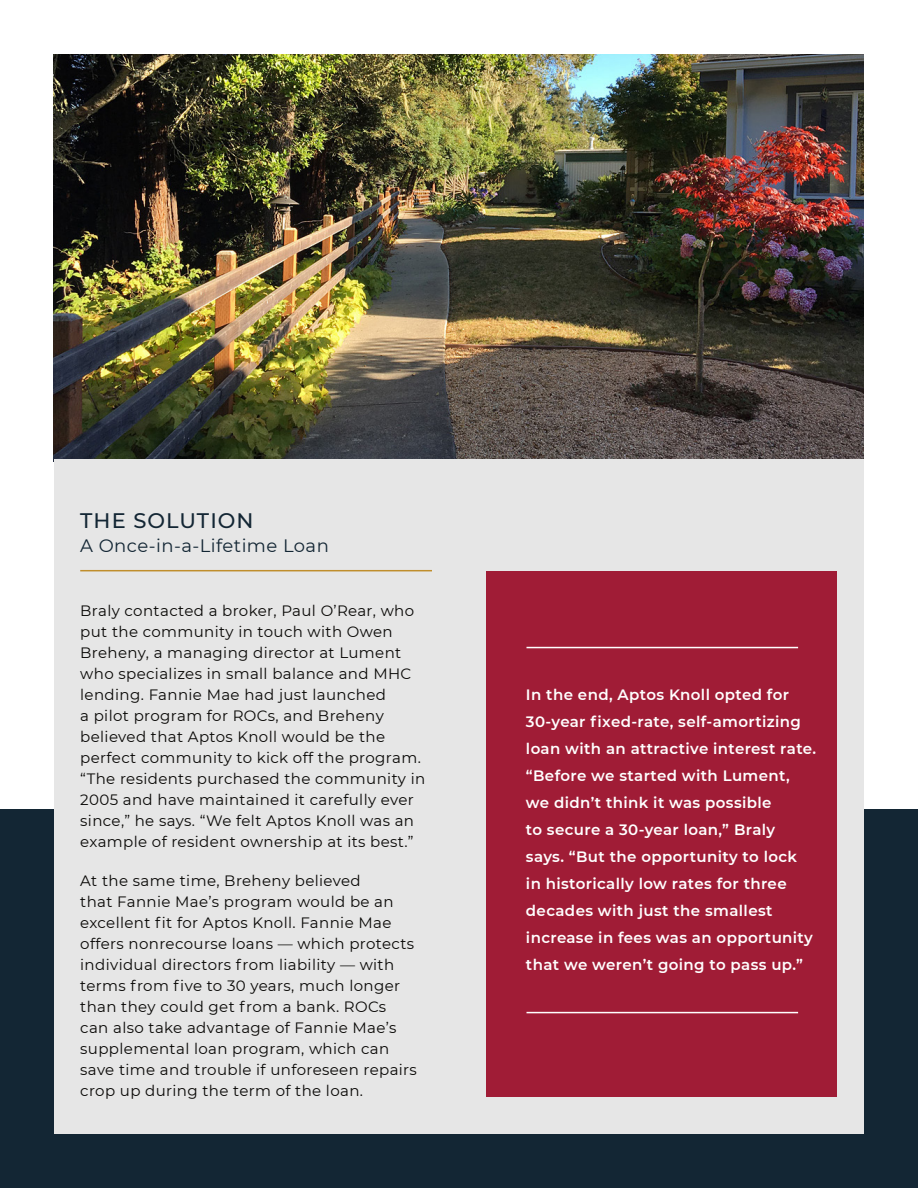
<style>
.page{position:relative;width:918px;height:1188px;background:#fff}
.page>*{position:absolute;margin:0;border:0;box-sizing:border-box;transform-origin:0 0}
.t1{font:500 21px "Montserrat";letter-spacing:.05em;color:#132634}
.t2{font:18px "Montserrat";letter-spacing:.025em;color:#132634}
.t3{font:15px/21px "Montserrat";letter-spacing:.025em;color:#090806}
.t4{font:600 15px/27px "Montserrat";letter-spacing:.025em;color:#fff}
</style>
<div class="page">
<div style="left:0;top:810px;width:918px;height:378px;background:#132634"></div>
<img style="left:54px;top:54px;width:810px;height:405px">
<div style="left:54px;top:459px;width:810px;height:675px;background:#e6e6e6"></div>
<hr style="left:80px;top:570px;width:352px;height:1px;background:#c08e2c">
<div style="left:486px;top:571px;width:351px;height:526px;background:#a01c36"></div>
<hr style="left:526px;top:647px;width:272px;height:1px;background:#fff">
<hr style="left:526px;top:1012px;width:272px;height:1px;background:#fff">
<p class="t1" style="left:80px;top:506px;width:175px">THE SOLUTION</p>
<p class="t2" style="left:80px;top:533px;width:250px">A Once-in-a-Lifetime Loan</p>
<p class="t3" style="left:80px;top:600px;width:347px">Braly contacted a broker, Paul O’Rear, who put the community in touch with Owen Breheny, a managing director at Lument who specializes in small balance and MHC lending. Fannie Mae had just launched<br>a pilot program for ROCs, and Breheny believed that Aptos Knoll would be the perfect community to kick off the program. “The residents purchased the community in 2005 and have maintained it carefully ever since,” he says. “We felt Aptos Knoll was an example of resident ownership at its best.”</p>
<p class="t3" style="left:80px;top:869px;width:338px">At the same time, Breheny believed<br>that Fannie Mae’s program would be an excellent fit for Aptos Knoll. Fannie Mae offers nonrecourse loans — which protects individual directors from liability — with terms from five to 30 years, much longer than they could get from a bank. ROCs can also take advantage of Fannie Mae’s supplemental loan program, which can save time and trouble if unforeseen repairs crop up during the term of the loan.</p>
<p class="t4" style="left:526px;top:681px;width:292px">In the end, Aptos Knoll opted for 30-year fixed-rate, self-amortizing loan with an attractive interest rate. “Before we started with Lument, we didn’t think it was possible<br>to secure a 30-year loan,” Braly says. “But the opportunity to lock<br>in historically low rates for three decades with just the smallest increase in fees was an opportunity that we weren’t going to pass up.”</p>
</div>
